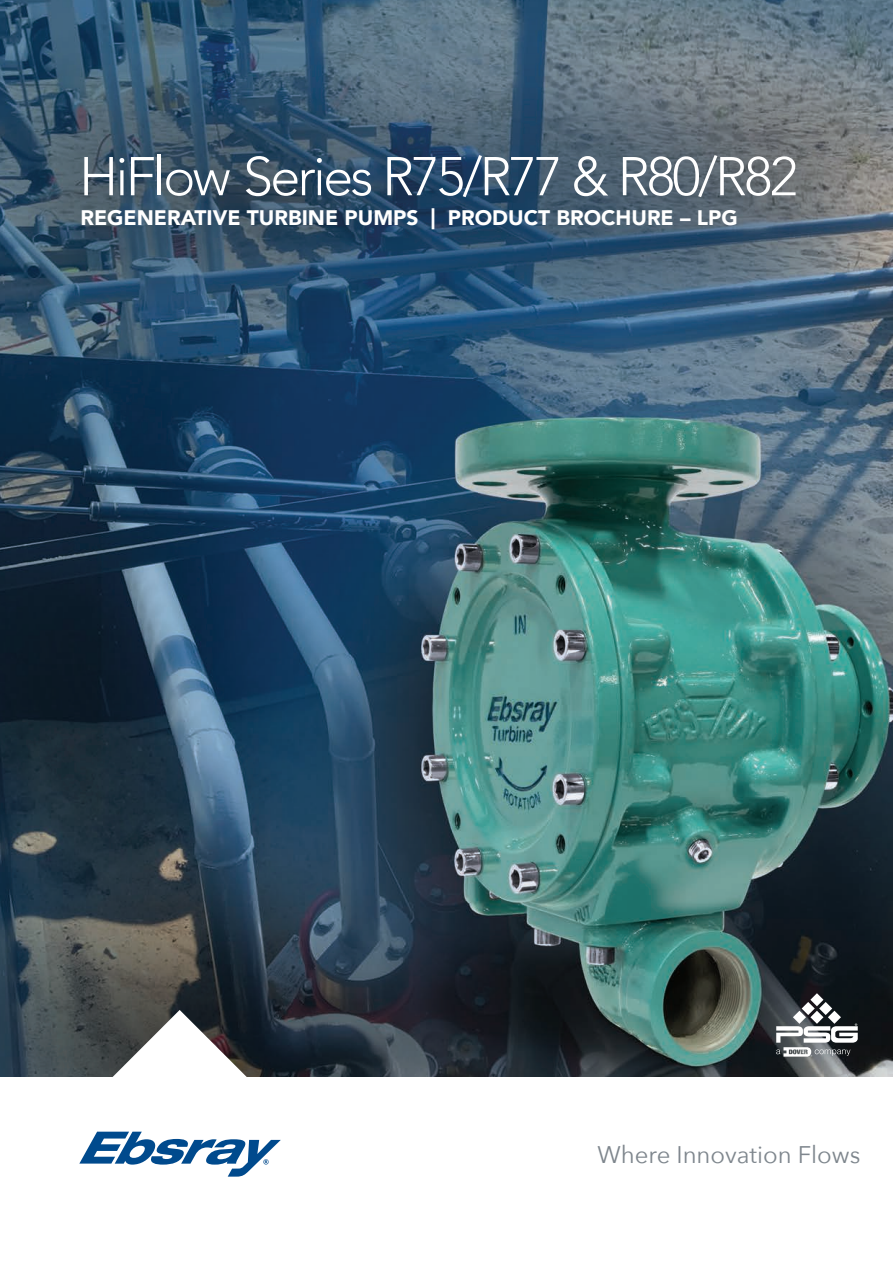
<style>
.page{position:relative;width:893px;height:1263px;background:#fff}
.page>*{position:absolute;margin:0;border:0;box-sizing:border-box;transform-origin:0 0}
.t1{font:300 54px "Avenir";letter-spacing:-.05em;color:#fff}
.t2{font:24px "Avenir Next";color:#7e868d}
.t3{font:900 21px "Avenir";color:#fff}
</style>
<div class="page">
<img style="left:0;top:0;width:893px;height:1077px">
<svg style="left:776px;top:993px;width:82px;height:64px"></svg>
<div style="left:0;top:21px;width:893px;height:341px;background:#231f20;opacity:.3"></div>
<svg style="left:79px;top:1010px;width:202px;height:167px"></svg>
<h1 class="t1" style="left:79px;top:145px;width:720px">HiFlow Series R75/R77 &amp; R80/R82</h1>
<p class="t3" style="left:80px;top:200px;width:659px">REGENERATIVE TURBINE PUMPS | PRODUCT BROCHURE – LPG</p>
<p class="t2" style="left:597px;top:1135px;width:265px">Where Innovation Flows</p>
</div>
